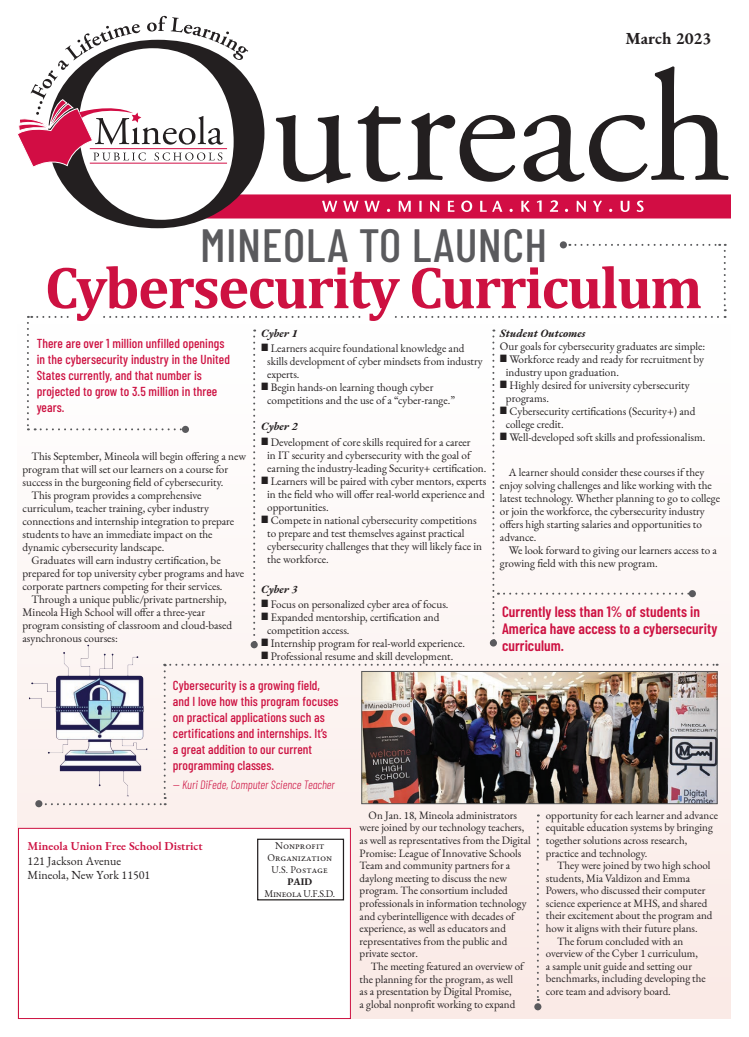
<style>
.page{position:relative;width:749px;height:1037px;background:#fff}
.page>*{position:absolute;margin:0;border:0;box-sizing:border-box;transform-origin:0 0}
.t1{font:700 60px "Cambria";letter-spacing:-.03em;color:#cd1141}
.t2{font:500 46.5px "Barlow Condensed";letter-spacing:.01em;color:#5a5a5d}
.t3{font:700 16.8px "EB Garamond";color:#231f20}
.t4{font:600 15px/17px "Barlow Condensed";letter-spacing:.005em;color:#cd1141}
.t5{font:500 13px/16px "Barlow Condensed";letter-spacing:.005em;color:#cd1141}
.t6{font:12px/14.4px "EB Garamond";color:#231f20}
.t7{font:italic 300 12px "Barlow Condensed";color:#cd1141}
.t8{font:600 12px "EB Garamond";color:#cd1141}
.t9{font:11.2px/13px "EB Garamond";color:#231f20}
.t10{font:italic 700 11.2px "EB Garamond";color:#231f20}
.t11{font:11px/12.6px "EB Garamond";color:#231f20}
.t12{font:10px/12px "EB Garamond";letter-spacing:.145em;color:#231f20;text-align:center}
.t13{font:700 10px "EB Garamond";color:#231f20}
</style>
<div class="page">
<div style="left:17px;top:325px;width:713px;height:694px;background:#faeae6"></div>
<svg style="left:275px;top:115px;width:76px;height:68px"></svg>
<svg style="left:357px;top:106px;width:44px;height:76px"></svg>
<svg style="left:407px;top:113px;width:108px;height:69px"></svg>
<svg style="left:523px;top:66px;width:206px;height:116px"></svg>
<svg style="left:54px;top:50px;width:210px;height:178px"></svg>
<svg style="left:17px;top:16px;width:231px;height:153px"></svg>
<svg style="left:196px;top:194px;width:535px;height:24px;background:#cf2655"></svg>
<div style="left:18px;top:828px;width:333px;height:191px;background:#fff;border:1px solid #cd1141"></div>
<div style="left:257px;top:839px;width:87px;height:61px;border:1px solid #231f20"></div>
<div style="left:29px;top:645px;width:118px;height:76px;background:#fcf5f3"></div>
<img style="left:40px;top:664px;width:677px;height:141px">
<div style="left:560px;top:241px;width:7px;height:7px;background:#5a5a5d;border-radius:50%"></div>
<div style="left:251px;top:641px;width:7px;height:7px;background:#5a5a5d;border-radius:50%"></div>
<div style="left:490px;top:639px;width:7px;height:7px;background:#5a5a5d;border-radius:50%"></div>
<svg style="left:537px;top:814px;width:2px;height:187px"></svg>
<div style="left:35px;top:800px;width:7px;height:7px;background:#5a5a5d;border-radius:50%"></div>
<div style="left:534px;top:1003px;width:7px;height:7px;background:#5a5a5d;border-radius:50%"></div>
<div style="left:27px;top:244px;width:699px;height:399px;background:#fefbfb"></div>
<h3 class="t3" style="left:625px;top:26px;width:87px">March 2023</h3>
<h2 class="t2" style="left:200px;top:212px;width:349px">MINEOLA TO LAUNCH</h2>
<h1 class="t1" style="left:45px;top:245px;width:659px">Cybersecurity Curriculum</h1>
<p class="t5" style="left:37px;top:334px;width:195px">There are over 1 million unfilled openings in the cybersecurity industry in the United States currently, and that number is projected to grow to 3.5 million in three years.</p>
<p class="t10" style="left:500px;top:326px;width:87px">Student Outcomes</p>
<p class="t9" style="left:500px;top:340px;width:207px">Our goals for cybersecurity graduates are simple:</p>
<p class="t9" style="left:506px;top:353px;width:200px;text-indent:-6px">■ Workforce ready and ready for recruitment by industry upon graduation.</p>
<p class="t9" style="left:506px;top:379px;width:185px;text-indent:-6px">■ Highly desired for university cybersecurity programs.</p>
<p class="t9" style="left:506px;top:405px;width:191px;text-indent:-6px">■ Cybersecurity certifications (Security+) and college credit.</p>
<p class="t9" style="left:500px;top:431px;width:207px">■ Well-developed soft skills and professionalism.</p>
<p class="t9" style="left:500px;top:466px;width:222px;text-indent:9px">A learner should consider these courses if they enjoy solving challenges and like working with the latest technology. Whether planning to go to college or join the workforce, the cybersecurity industry offers high starting salaries and opportunities to advance.</p>
<p class="t9" style="left:500px;top:544px;width:218px;text-indent:9px">We look forward to giving our learners access to a growing field with this new program.</p>
<p class="t10" style="left:261px;top:326px;width:38px">Cyber 1</p>
<p class="t9" style="left:267px;top:342px;width:217px;text-indent:-6px">■ Learners acquire foundational knowledge and skills development of cyber mindsets from industry experts.</p>
<p class="t9" style="left:267px;top:381px;width:189px;text-indent:-6px">■ Begin hands-on learning though cyber competitions and the use of a “cyber-range.”</p>
<p class="t10" style="left:261px;top:419px;width:38px">Cyber 2</p>
<p class="t9" style="left:267px;top:435px;width:221px;text-indent:-6px">■ Development of core skills required for a career<br>in IT security and cybersecurity with the goal of earning the industry-leading Security+ certification.</p>
<p class="t9" style="left:267px;top:474px;width:221px;text-indent:-6px">■ Learners will be paired with cyber mentors, experts in the field who will offer real-world experience and opportunities.</p>
<p class="t9" style="left:267px;top:513px;width:216px;text-indent:-6px">■ Compete in national cybersecurity competitions to prepare and test themselves against practical cybersecurity challenges that they will likely face in the workforce.</p>
<p class="t10" style="left:261px;top:581px;width:38px">Cyber 3</p>
<p class="t9" style="left:261px;top:598px;width:189px">■ Focus on personalized cyber area of focus.</p>
<p class="t9" style="left:267px;top:611px;width:174px;text-indent:-6px">■ Expanded mentorship, certification and competition access.</p>
<p class="t9" style="left:261px;top:637px;width:205px">■ Internship program for real-world experience.</p>
<p class="t9" style="left:261px;top:650px;width:194px">■ Professional resume and skill development.</p>
<p class="t9" style="left:32px;top:450px;width:216px">This September, Mineola will begin offering a new</p>
<p class="t9" style="left:22px;top:463px;width:207px">program that will set our learners on a course for</p>
<p class="t9" style="left:22px;top:476px;width:202px">success in the burgeoning field of cybersecurity.</p>
<p class="t9" style="left:32px;top:489px;width:172px">This program provides a comprehensive</p>
<p class="t9" style="left:22px;top:502px;width:188px">curriculum, teacher training, cyber industry</p>
<p class="t9" style="left:22px;top:515px;width:213px">connections and internship integration to prepare</p>
<p class="t9" style="left:22px;top:528px;width:192px">students to have an immediate impact on the</p>
<p class="t9" style="left:22px;top:541px;width:143px">dynamic cybersecurity landscape.</p>
<p class="t9" style="left:32px;top:554px;width:191px">Graduates will earn industry certification, be</p>
<p class="t9" style="left:22px;top:567px;width:223px">prepared for top university cyber programs and have</p>
<p class="t9" style="left:22px;top:580px;width:202px">corporate partners competing for their services.</p>
<p class="t9" style="left:32px;top:593px;width:197px">Through a unique public/private partnership,</p>
<p class="t9" style="left:22px;top:606px;width:184px">Mineola High School will offer a three-year</p>
<p class="t9" style="left:22px;top:619px;width:211px">program consisting of classroom and cloud-based</p>
<p class="t9" style="left:22px;top:632px;width:97px">asynchronous courses:</p>
<h3 class="t4" style="left:502px;top:602px;width:217px">Currently less than 1% of students in<br>America have access to a cybersecurity curriculum.</h3>
<p class="t5" style="left:173px;top:676px;width:167px">Cybersecurity is a growing field, and I love how this program focuses on practical applications such as certifications and internships. It’s<br>a great addition to our current programming classes.</p>
<p class="t7" style="left:173px;top:776px;width:164px">— Kuri DiFede, Computer Science Teacher</p>
<p class="t8" style="left:28px;top:838px;width:177px">Mineola Union Free School District</p>
<p class="t6" style="left:28px;top:853px;width:124px">121 Jackson Avenue<br>Mineola, New York 11501</p>
<p class="t12" style="left:267px;top:839px;width:66px">Nonprofit<br>Organization<br>U.S. Postage</p>
<p class="t13" style="left:287px;top:874px;width:26px">PAID</p>
<p class="t12" style="left:264px;top:887px;width:72px">Mineola U.F.S.D.</p>
<p class="t11" style="left:360px;top:809px;width:173px;text-indent:9px">On Jan. 18, Mineola administrators were joined by our technology teachers, as well as representatives from the Digital Promise: League of Innovative Schools Team and community partners for a daylong meeting to discuss the new program. The consortium included professionals in information technology and cyberintelligence with decades of experience, as well as educators and representatives from the public and private sector.</p>
<p class="t11" style="left:360px;top:960px;width:166px;text-indent:11px">The meeting featured an overview of the planning for the program, as well<br>as a presentation by Digital Promise,<br>a global nonprofit working to expand</p>
<p class="t11" style="left:546px;top:809px;width:174px">opportunity for each learner and advance equitable education systems by bringing together solutions across research, practice and technology.</p>
<p class="t11" style="left:557px;top:859px;width:155px">They were joined by two high school</p>
<p class="t11" style="left:546px;top:872px;width:146px">students, Mia Valdizon and Emma</p>
<p class="t11" style="left:546px;top:884px;width:161px">Powers, who discussed their computer</p>
<p class="t11" style="left:546px;top:897px;width:163px">science experience at MHS, and shared</p>
<p class="t11" style="left:546px;top:909px;width:168px">their excitement about the program and</p>
<p class="t11" style="left:546px;top:922px;width:153px">how it aligns with their future plans.</p>
<p class="t11" style="left:557px;top:935px;width:128px">The forum concluded with an</p>
<p class="t11" style="left:546px;top:947px;width:154px">overview of the Cyber 1 curriculum,</p>
<p class="t11" style="left:546px;top:960px;width:148px">a sample unit guide and setting our</p>
<p class="t11" style="left:546px;top:972px;width:161px">benchmarks, including developing the</p>
<p class="t11" style="left:546px;top:985px;width:126px">core team and advisory board.</p>
</div>
